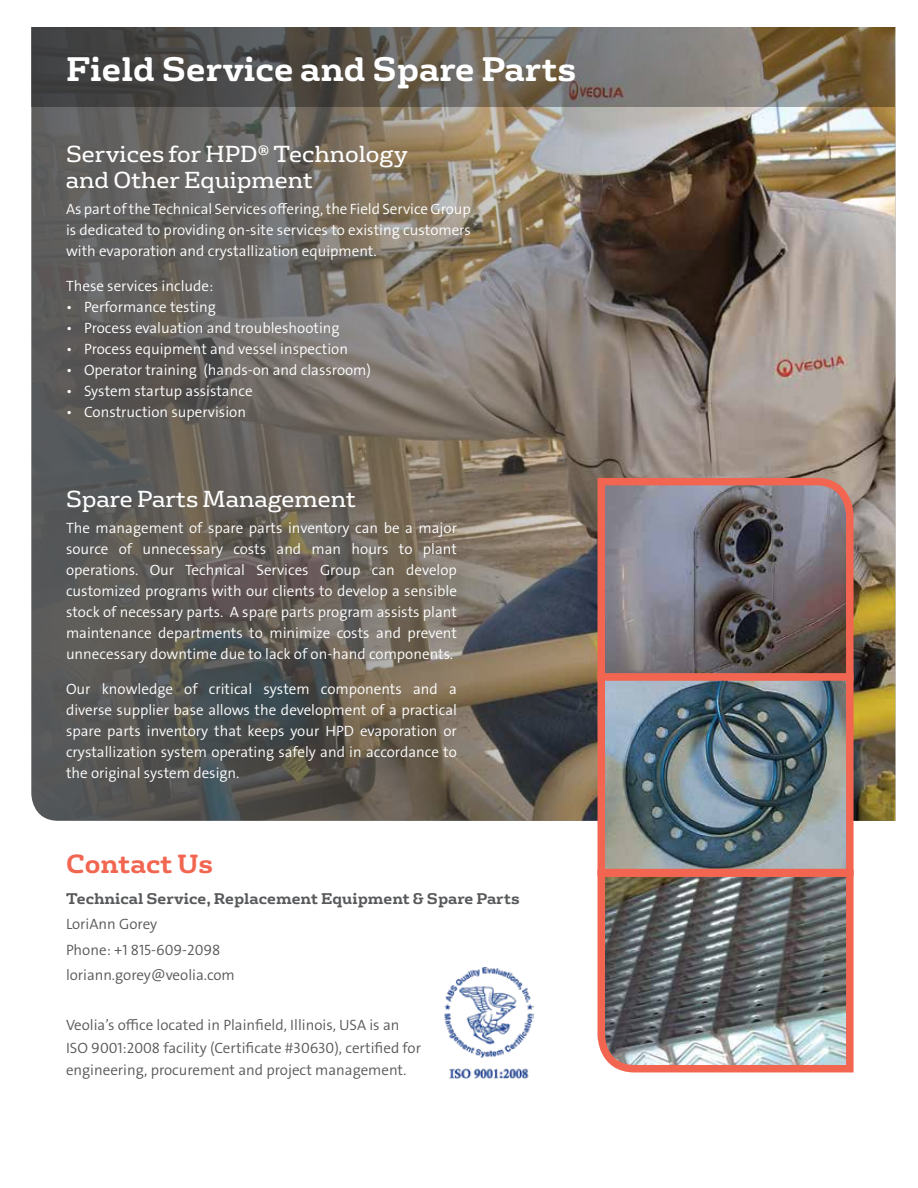
<style>
.page{position:relative;width:918px;height:1188px;background:#fff}
.page>*{position:absolute;margin:0;border:0;box-sizing:border-box;transform-origin:0 0}
.t1{font:700 33px "FS Rufus";color:#fff}
.t2{font:700 25.5px "FS Rufus";color:#f26651}
.t3{font:22.5px/25.5px "FS Rufus";color:#fff}
.t4{font:300 15px/21px "The Sans Veolia W4";color:#fff;text-align:justify}
.t5{font:300 15px/22.5px "The Sans Veolia W4";color:#58595b}
.t6{font:700 15px "FS Rufus";color:#58595b}
</style>
<div class="page">
<img style="left:31px;top:107px;width:864px;height:714px">
<svg style="left:31px;top:27px;width:864px;height:80px;background:#666057"></svg>
<img style="left:444px;top:967px;width:90px;height:112px">
<img style="left:607px;top:685px;width:238px;height:181px">
<svg style="left:594px;top:474px;width:263px;height:211px;background:#7c6c6f"></svg>
<div style="left:598px;top:673px;width:256px;height:203px;border:8px solid #f26651"></div>
<svg style="left:597px;top:866px;width:257px;height:207px;background:#847775"></svg>
<h1 class="t1" style="left:66px;top:41px;width:512px">Field Service and Spare Parts</h1>
<h3 class="t3" style="left:66px;top:140px;width:343px">Services for HPD<sup>®</sup> Technology and Other Equipment</h3>
<p class="t4" style="left:66px;top:199px;width:407px">As part of the Technical Services offering, the Field Service Group is dedicated to providing on-site services to existing customers with evaporation and crystallization equipment.</p>
<p class="t4" style="left:66px;top:275px;width:149px">These services include:</p>
<p class="t4" style="left:66px;top:296px;width:151px">• Performance testing</p>
<p class="t4" style="left:66px;top:317px;width:275px">• Process evaluation and troubleshooting</p>
<p class="t4" style="left:66px;top:338px;width:284px">• Process equipment and vessel inspection</p>
<p class="t4" style="left:66px;top:359px;width:307px">• Operator training (hands-on and classroom)</p>
<p class="t4" style="left:66px;top:380px;width:188px">• System startup assistance</p>
<p class="t4" style="left:66px;top:401px;width:182px">• Construction supervision</p>
<h3 class="t3" style="left:66px;top:485px;width:291px">Spare Parts Management</h3>
<p class="t4" style="left:66px;top:518px;width:393px">The management of spare parts inventory can be a major source of unnecessary costs and man hours to plant operations. Our Technical Services Group can develop customized programs with our clients to develop a sensible stock of necessary parts. A spare parts program assists plant maintenance departments to minimize costs and prevent unnecessary downtime due to lack of on-hand components.</p>
<p class="t4" style="left:66px;top:678px;width:392px">Our knowledge of critical system components and a diverse supplier base allows the development of a practical spare parts inventory that keeps your HPD evaporation or crystallization system operating safely and in accordance to the original system design.</p>
<h2 class="t2" style="left:66px;top:842px;width:149px">Contact Us</h2>
<p class="t6" style="left:66px;top:885px;width:455px">Technical Service, Replacement Equipment &amp; Spare Parts</p>
<p class="t5" style="left:66px;top:911px;width:170px;line-height:25.5px">LoriAnn Gorey<br>Phone: +1 815-609-2098 loriann.gorey@veolia.com</p>
<p class="t5" style="left:66px;top:1014px;width:357px">Veolia’s office located in Plainfield, Illinois, USA is an<br>ISO 9001:2008 facility (Certificate #30630), certified for engineering, procurement and project management.</p>
</div>
